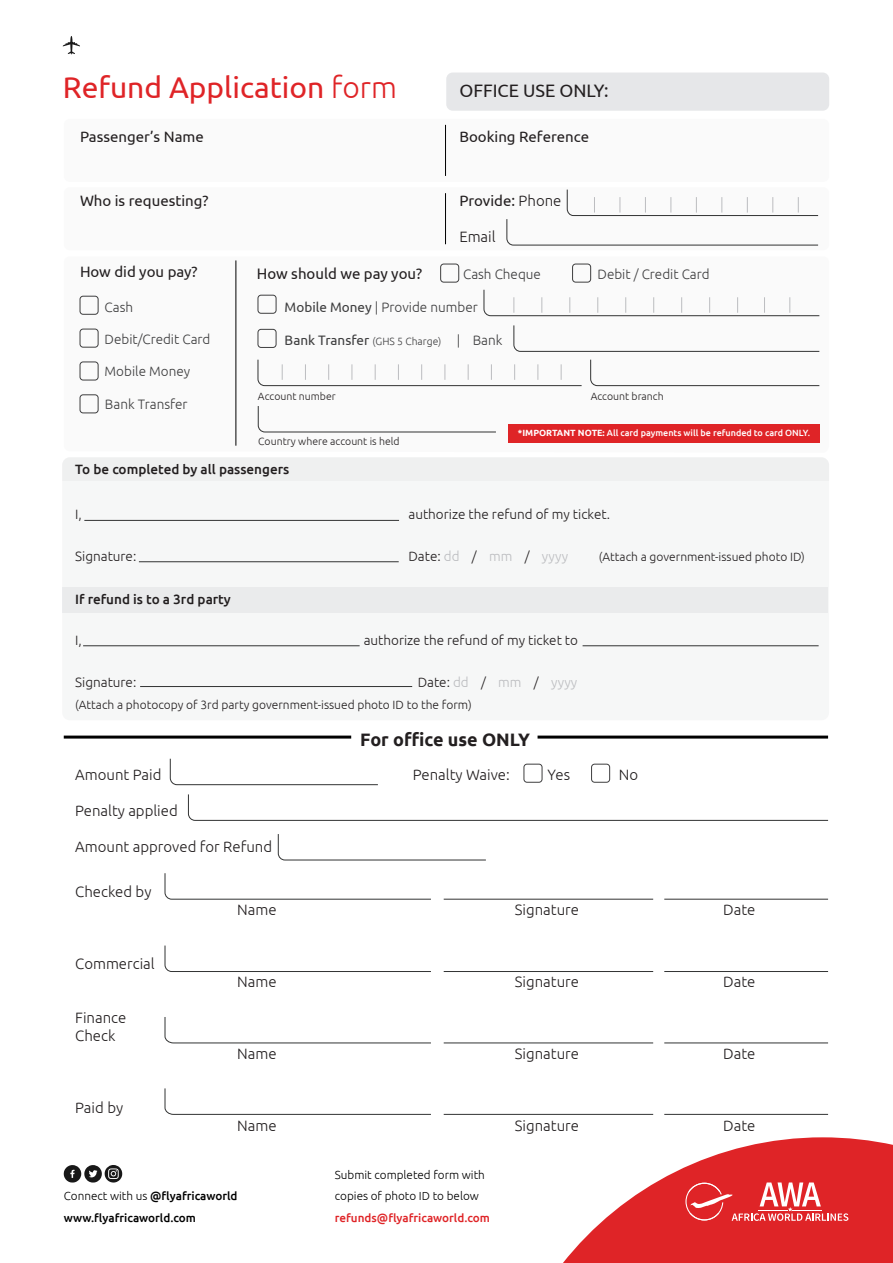
<style>
.page{position:relative;width:893px;height:1263px;background:#fff}
.page>*{position:absolute;margin:0;border:0;box-sizing:border-box;transform-origin:0 0}
.t1{font:30px "Ubuntu";color:#df2427}
.t2{font:700 18px "Ubuntu";color:#231f20}
.t3{font:18px "Ubuntu";color:#231f20}
.t4{font:15.15px "Ubuntu";color:#231f20}
.t5{font:300 15px/18px "Ubuntu";color:#231f20}
.t6{font:15px "Ubuntu";color:#231f20}
.t7{font:300 13.65px "Ubuntu";color:#3e3e3f}
.t8{font:13.65px "Ubuntu";color:#3e3e3f}
.t9{font:300 13.5px "Ubuntu";color:#231f20}
.t10{font:500 13.5px "Ubuntu";color:#231f20}
.t11{font:300 13.5px "Ubuntu";color:#3e3e3f}
.t12{font:300 13.5px "Ubuntu";color:#bcbdc0}
.t13{font:300 12px "Ubuntu";color:#231f20}
.t14{font:500 11.7px/21px "Ubuntu";color:#000}
.t15{font:300 11.7px/21px "Ubuntu";color:#000}
.t16{font:500 11.7px "Ubuntu";color:#df2427}
.t17{font:300 10.5px "Ubuntu";color:#231f20}
.t18{font:500 9px "Ubuntu";color:#fff}
.s1{font-weight:300}
.s2{font-weight:400}
.s3{font-weight:300;font-size:10.5px}
.s4{font-weight:700}
.s5{color:#231f20}
</style>
<div class="page">
<div style="left:446px;top:73px;width:383px;height:38px;background:#e6e7e9;border-radius:6px"></div>
<svg style="left:64px;top:1165px;width:58px;height:17px"></svg>
<svg style="left:563px;top:1137px;width:330px;height:126px"></svg>
<hr style="left:758px;top:1210px;width:30px;height:1px;background:#fff">
<hr style="left:792px;top:1210px;width:30px;height:1px;background:#fff">
<hr style="left:444px;top:971px;width:209px;height:1px;background:#323333">
<hr style="left:664px;top:971px;width:164px;height:1px;background:#323333">
<hr style="left:444px;top:1043px;width:209px;height:1px;background:#323333">
<hr style="left:664px;top:1043px;width:164px;height:1px;background:#323333">
<hr style="left:444px;top:1114px;width:209px;height:1px;background:#323333">
<hr style="left:664px;top:1114px;width:164px;height:1px;background:#323333">
<svg style="left:63px;top:36px;width:17px;height:19px"></svg>
<div style="left:64px;top:119px;width:765px;height:63px;background:#fafafa;border-radius:6px"></div>
<hr style="left:445px;top:125px;width:1px;height:51px;background:#000">
<div style="left:64px;top:187px;width:765px;height:63px;background:#fafafa;border-radius:6px"></div>
<hr style="left:445px;top:193px;width:1px;height:51px;background:#000">
<svg style="left:170px;top:758px;width:208px;height:27px"></svg>
<svg style="left:278px;top:834px;width:208px;height:26px"></svg>
<svg style="left:165px;top:945px;width:266px;height:27px"></svg>
<hr style="left:444px;top:899px;width:209px;height:1px;background:#323333">
<hr style="left:664px;top:899px;width:164px;height:1px;background:#323333">
<svg style="left:165px;top:873px;width:266px;height:26px"></svg>
<svg style="left:165px;top:1017px;width:266px;height:26px"></svg>
<svg style="left:165px;top:1088px;width:266px;height:27px"></svg>
<svg style="left:188px;top:794px;width:640px;height:27px"></svg>
<div style="left:524px;top:764px;width:18px;height:18px;border:1px solid #3e3e3f;border-radius:3px"></div>
<div style="left:591px;top:764px;width:19px;height:18px;border:1px solid #3e3e3f;border-radius:3px"></div>
<svg style="left:79px;top:260px;width:741px;height:186px"></svg>
<hr style="left:236px;top:260px;width:1px;height:186px;background:#000">
<div style="left:62px;top:457px;width:767px;height:263px;background:#f6f7f7;border-radius:8px"></div>
<div style="left:62px;top:588px;width:766px;height:25px;background:#eaebec"></div>
<hr style="left:84px;top:520px;width:315px;height:1px;background:#323333">
<hr style="left:139px;top:561px;width:260px;height:1px;background:#323333">
<hr style="left:83px;top:645px;width:277px;height:1px;background:#323333">
<hr style="left:583px;top:645px;width:236px;height:1px;background:#323333">
<hr style="left:140px;top:686px;width:272px;height:1px;background:#323333">
<hr style="left:64px;top:735px;width:287px;height:3px;background:#000">
<hr style="left:538px;top:735px;width:290px;height:3px;background:#000">
<svg style="left:513px;top:325px;width:307px;height:27px"></svg>
<svg style="left:590px;top:359px;width:230px;height:27px"></svg>
<div style="left:440px;top:264px;width:19px;height:18px;border:1px solid #3e3e3f;border-radius:3px"></div>
<div style="left:572px;top:264px;width:19px;height:18px;border:1px solid #3e3e3f;border-radius:3px"></div>
<div style="left:258px;top:295px;width:18px;height:18px;border:1px solid #3e3e3f;border-radius:3px"></div>
<div style="left:80px;top:296px;width:18px;height:18px;border:1px solid #3e3e3f;border-radius:3px"></div>
<div style="left:80px;top:329px;width:18px;height:18px;border:1px solid #3e3e3f;border-radius:3px"></div>
<div style="left:80px;top:362px;width:18px;height:18px;border:1px solid #3e3e3f;border-radius:3px"></div>
<div style="left:80px;top:395px;width:18px;height:18px;border:1px solid #3e3e3f;border-radius:3px"></div>
<div style="left:258px;top:329px;width:18px;height:19px;border:1px solid #3e3e3f;border-radius:3px"></div>
<svg style="left:484px;top:289px;width:336px;height:27px"></svg>
<div style="left:508px;top:424px;width:312px;height:19px;background:#df2427"></div>
<svg style="left:258px;top:359px;width:324px;height:27px"></svg>
<svg style="left:258px;top:406px;width:238px;height:26px"></svg>
<svg style="left:506px;top:189px;width:312px;height:56px"></svg>
<h1 class="t1" style="left:63px;top:70px;width:336px">Refund Application <span class="s1">form</span></h1>
<p class="t3" style="left:459px;top:80px;width:151px">OFFICE USE ONLY:</p>
<p class="t6" style="left:80px;top:127px;width:125px">Passenger’s Name</p>
<p class="t6" style="left:459px;top:127px;width:131px">Booking Reference</p>
<p class="t6" style="left:80px;top:191px;width:130px">Who is requesting?</p>
<p class="t6" style="left:80px;top:263px;width:119px">How did you pay?</p>
<p class="t11" style="left:105px;top:299px;width:30px">Cash</p>
<p class="t11" style="left:105px;top:331px;width:107px">Debit/Credit Card</p>
<p class="t11" style="left:105px;top:363px;width:87px">Mobile Money</p>
<p class="t7" style="left:105px;top:396px;width:84px">Bank Transfer</p>
<p class="t6" style="left:459px;top:191px;width:104px">Provide: <span class="s1">Phone</span></p>
<p class="t5" style="left:459px;top:227px;width:38px">Email</p>
<p class="t4" style="left:257px;top:265px;width:167px">How should we pay you?</p>
<p class="t7" style="left:463px;top:266px;width:79px">Cash Cheque</p>
<p class="t7" style="left:597px;top:266px;width:114px">Debit / Credit Card</p>
<p class="t7" style="left:285px;top:299px;width:195px"><span class="s2">Mobile Money</span> | Provide number</p>
<p class="t8" style="left:285px;top:332px;width:219px">Bank Transfer <span class="s3">(GHS 5 Charge)</span> <span class="s1">| Bank</span></p>
<p class="t17" style="left:258px;top:390px;width:79px">Account number</p>
<p class="t17" style="left:591px;top:390px;width:75px">Account branch</p>
<p class="t18" style="left:518px;top:427px;width:294px"><span class="s4">*IMPORTANT NOTE:</span> All card payments will be refunded to card ONLY.</p>
<p class="t17" style="left:258px;top:435px;width:143px">Country where account is held</p>
<p class="t10" style="left:75px;top:461px;width:216px">To be completed by all passengers</p>
<p class="t9" style="left:75px;top:506px;width:8px">I,</p>
<p class="t9" style="left:408px;top:506px;width:203px">authorize the refund of my ticket.</p>
<p class="t9" style="left:75px;top:548px;width:63px">Signature:</p>
<p class="t12" style="left:408px;top:548px;width:161px"><span class="s5">Date:</span> dd <span class="s5">/</span> mm <span class="s5">/</span> yyyy</p>
<p class="t13" style="left:599px;top:549px;width:207px">(Attach a government-issued photo ID)</p>
<p class="t10" style="left:75px;top:590px;width:157px">If refund is to a 3rd party</p>
<p class="t9" style="left:75px;top:632px;width:8px">I,</p>
<p class="t9" style="left:364px;top:632px;width:216px">authorize the refund of my ticket to</p>
<p class="t9" style="left:75px;top:674px;width:63px">Signature:</p>
<p class="t12" style="left:418px;top:674px;width:161px"><span class="s5">Date:</span> dd <span class="s5">/</span> mm <span class="s5">/</span> yyyy</p>
<p class="t13" style="left:75px;top:698px;width:398px">(Attach a photocopy of 3rd party government-issued photo ID to the form)</p>
<p class="t2" style="left:360px;top:728px;width:171px">For office use ONLY</p>
<p class="t5" style="left:75px;top:766px;width:88px">Amount Paid</p>
<p class="t5" style="left:413px;top:766px;width:98px">Penalty Waive:</p>
<p class="t5" style="left:547px;top:766px;width:24px">Yes</p>
<p class="t5" style="left:619px;top:766px;width:21px">No</p>
<p class="t5" style="left:75px;top:802px;width:104px">Penalty applied</p>
<p class="t5" style="left:75px;top:838px;width:198px">Amount approved for Refund</p>
<p class="t5" style="left:75px;top:883px;width:78px">Checked by</p>
<p class="t5" style="left:237px;top:901px;width:41px">Name</p>
<p class="t5" style="left:515px;top:901px;width:66px">Signature</p>
<p class="t5" style="left:723px;top:901px;width:34px">Date</p>
<p class="t5" style="left:75px;top:955px;width:81px">Commercial</p>
<p class="t5" style="left:237px;top:973px;width:41px">Name</p>
<p class="t5" style="left:515px;top:973px;width:66px">Signature</p>
<p class="t5" style="left:723px;top:973px;width:34px">Date</p>
<p class="t5" style="left:75px;top:1009px;width:53px">Finance<br>Check</p>
<p class="t5" style="left:237px;top:1045px;width:41px">Name</p>
<p class="t5" style="left:515px;top:1045px;width:66px">Signature</p>
<p class="t5" style="left:723px;top:1045px;width:34px">Date</p>
<p class="t5" style="left:75px;top:1099px;width:49px">Paid by</p>
<p class="t5" style="left:237px;top:1117px;width:41px">Name</p>
<p class="t5" style="left:515px;top:1117px;width:66px">Signature</p>
<p class="t5" style="left:723px;top:1117px;width:34px">Date</p>
<p class="t14" style="left:64px;top:1185px;width:175px"><span class="s1">Connect with us</span> @flyafricaworld www.flyafricaworld.com</p>
<p class="t15" style="left:335px;top:1164px;width:152px">Submit completed form with copies of photo ID to below</p>
<p class="t16" style="left:335px;top:1210px;width:157px">refunds@flyafricaworld.com</p>
</div>
